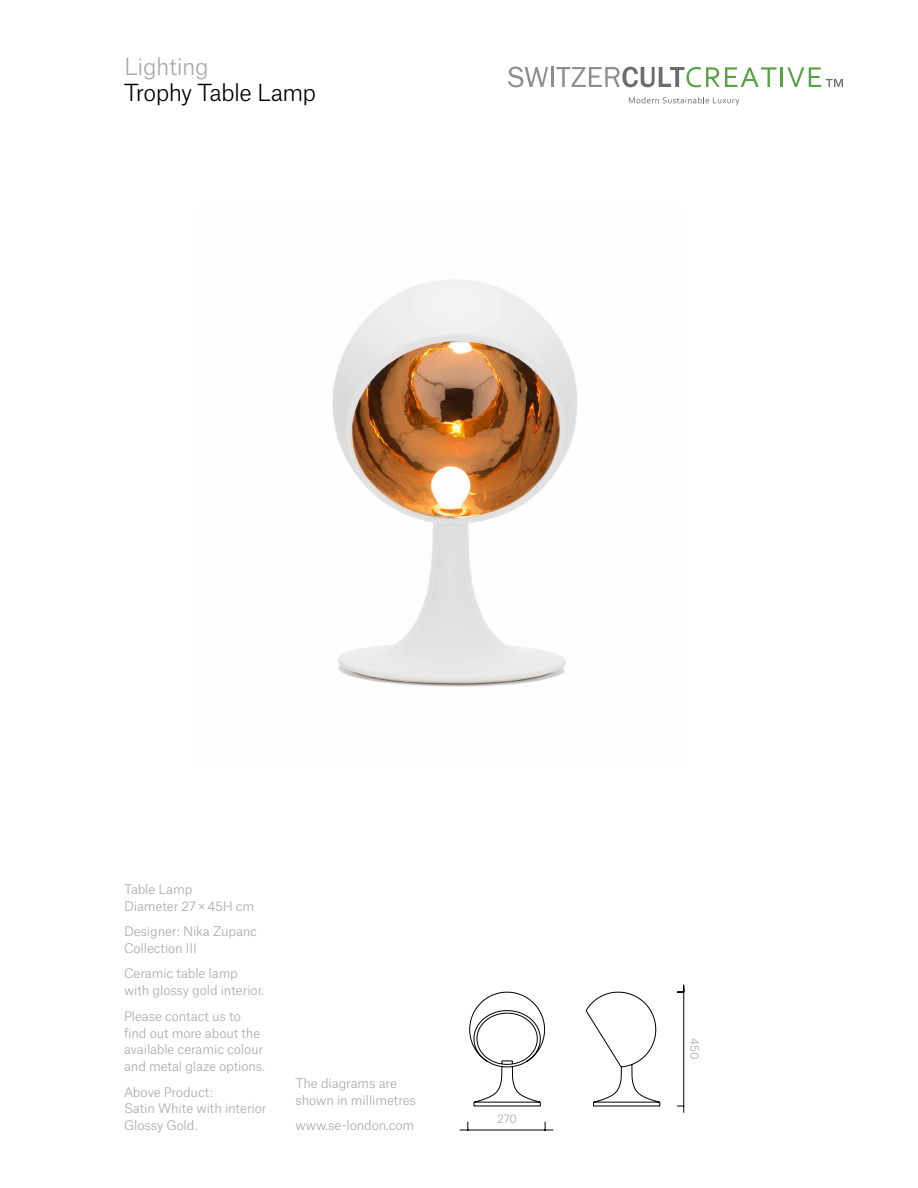
<style>
.page{position:relative;width:918px;height:1188px;background:#fff}
.page>*{position:absolute;margin:0;border:0;box-sizing:border-box;transform-origin:0 0}
.t1{font:300 22.5px "Atlas Grotesk";letter-spacing:-.03em;color:#000}
.t2{font:300 22.5px "Atlas Grotesk";letter-spacing:-.02em;color:#a7a9ac}
.t3{font:300 12.6px/16.8px "Atlas Grotesk";letter-spacing:-.01em;color:#a7a9ac}
.t4{font:300 11.25px "Atlas Grotesk";letter-spacing:-.005em;color:#a7a9ac}
</style>
<div class="page">
<svg style="left:508px;top:67px;width:40px;height:20px"></svg>
<hr style="left:551px;top:67px;width:3px;height:20px;background:#8e8e8e">
<svg style="left:556px;top:67px;width:220px;height:20px"></svg>
<hr style="left:781px;top:67px;width:2px;height:20px;background:#57a344">
<svg style="left:629px;top:97px;width:110px;height:8px"></svg>
<svg style="left:787px;top:67px;width:56px;height:20px"></svg>
<img style="left:332px;top:279px;width:246px;height:408px">
<svg style="left:677px;top:1106px;width:7px;height:6px"></svg>
<hr style="left:683px;top:989px;width:1px;height:117px;background:#000">
<svg style="left:677px;top:985px;width:7px;height:8px"></svg>
<svg style="left:460px;top:991px;width:201px;height:140px"></svg>
<h1 class="t2" style="left:124px;top:49px;width:86px">Lighting</h1>
<h1 class="t1" style="left:124px;top:75px;width:194px">Trophy Table Lamp</h1>
<p class="t3" style="left:124px;top:880px;width:132px">Table Lamp<br>Diameter 27 × 45H cm</p>
<p class="t3" style="left:124px;top:922px;width:134px">Designer: Nika Zupanc<br>Collection III</p>
<p class="t3" style="left:124px;top:964px;width:142px">Ceramic table lamp with glossy gold interior.</p>
<p class="t3" style="left:124px;top:1006px;width:142px">Please contact us to find out more about the available ceramic colour and metal glaze options.</p>
<p class="t3" style="left:124px;top:1082px;width:144px">Above Product:<br>Satin White with interior<br>Glossy Gold.</p>
<p class="t3" style="left:296px;top:1074px;width:122px">The diagrams are shown in millimetres</p>
<p class="t3" style="left:296px;top:1116px;width:120px">www.se-london.com</p>
<p class="t4" style="left:497px;top:1110px;width:22px">270</p>
<p class="t4" style="left:704px;top:1038px;width:23px;rotate:90deg">450</p>
</div>
